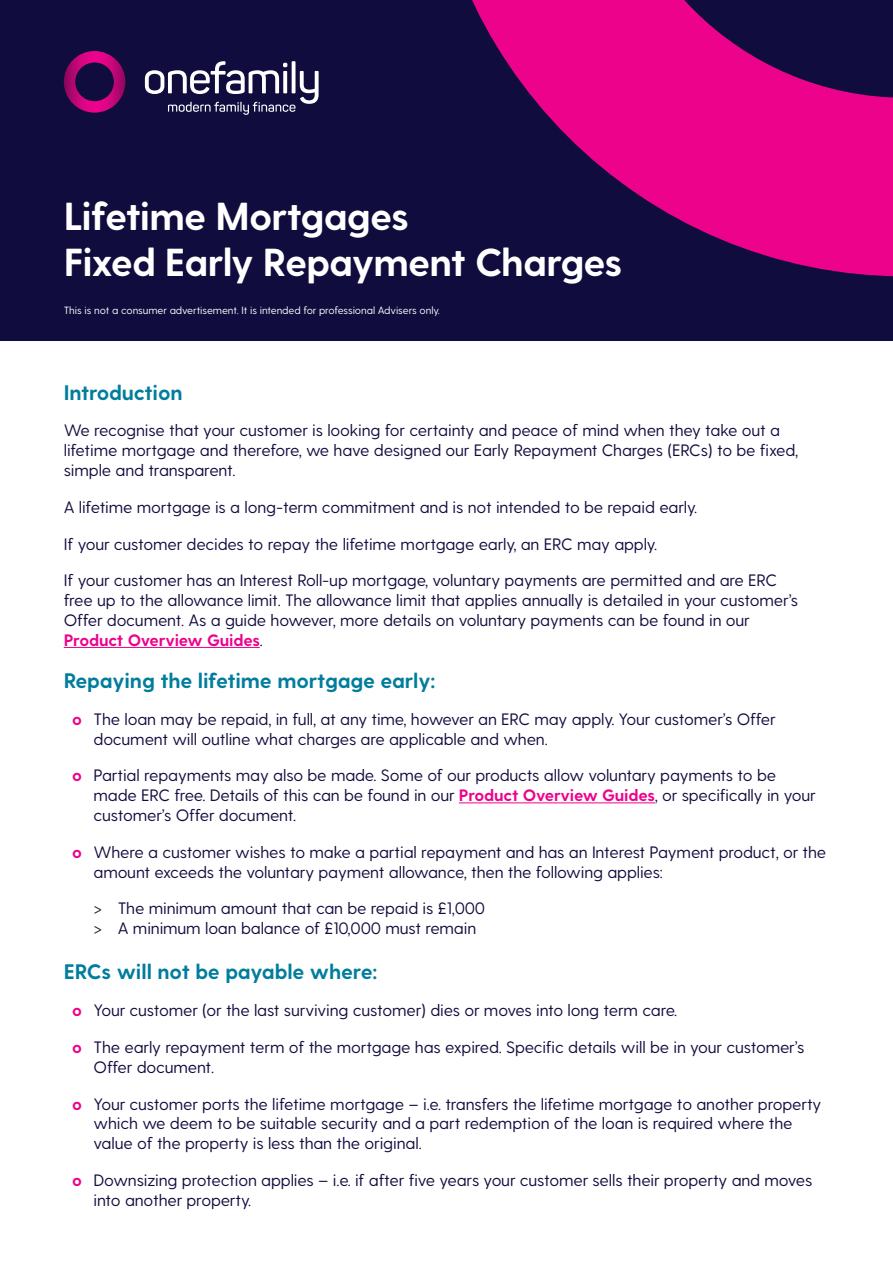
<style>
.page{position:relative;width:893px;height:1263px;background:#fff}
.page>*{position:absolute;margin:0;border:0;box-sizing:border-box;transform-origin:0 0}
.t1{font:700 39px/46.8px "Greycliff CF";letter-spacing:-.03em;color:#fff}
.Sub_header{font:700 21px "Greycliff CF";letter-spacing:-.01em;color:#007d9d}
.Body_copy{font:700 21px "Greycliff CF";letter-spacing:-.01em;color:#007d9d}
.Body_copy-2{font:16.5px/19.8px "Greycliff CF";letter-spacing:-.01em;color:#100c3e}
.Header_small_Print_W{font:10.5px "Greycliff CF";letter-spacing:-.01em;color:#fff}
.s1{color:#100c3e}
.s2{font-weight:700;color:#ed028c}
.s3{color:#231f20}
</style>
<div class="page">
<div style="left:0;top:0;width:893px;height:340px;background:#100c3e"></div>
<svg style="left:472px;top:0;width:421px;height:276px;fill:#ed028c"></svg>
<svg style="left:64px;top:51px;width:61px;height:62px"></svg>
<svg style="left:145px;top:61px;width:174px;height:54px"></svg>
<hr style="left:64px;top:647px;width:196px;height:1px;background:#ed028c">
<hr style="left:459px;top:802px;width:196px;height:1px;background:#ed028c">
<p class="t1" style="left:64px;top:194px;width:560px">Lifetime Mortgages<br>Fixed Early Repayment Charges</p>
<p class="Header_small_Print_W" style="left:64px;top:304px;width:379px">This is not a consumer advertisement. It is intended for professional Advisers only.<span class="s1">.</span></p>
<p class="Sub_header" style="left:64px;top:380px;width:120px">Introduction</p>
<p class="Body_copy-2" style="left:64px;top:421px;width:736px">We recognise that your customer is looking for certainty and peace of mind when they take out a lifetime mortgage and therefore, we have designed our Early Repayment Charges (ERCs) to be fixed, simple and transparent.</p>
<p class="Body_copy-2" style="left:64px;top:497px;width:635px">A lifetime mortgage is a long-term commitment and is not intended to be repaid early.</p>
<p class="Body_copy-2" style="left:64px;top:534px;width:595px">If your customer decides to repay the lifetime mortgage early, an ERC may apply.</p>
<p class="Body_copy-2" style="left:64px;top:571px;width:736px">If your customer has an Interest Roll-up mortgage, voluntary payments are permitted and are ERC free up to the allowance limit. The allowance limit that applies annually is detailed in your customer’s Offer document. As a guide however, more details on voluntary payments can be found in our <span class="s2">Product Overview Guides</span>.</p>
<p class="Sub_header" style="left:64px;top:668px;width:373px">Repaying the lifetime mortgage early:</p>
<p class="Body_copy-2" style="left:94px;top:709px;width:684px;text-indent:-21px"><span class="s2">о</span> The loan may be repaid, in full, at any time, however an ERC may apply. Your customer’s Offer document will outline what charges are applicable and when.</p>
<p class="Body_copy-2" style="left:94px;top:766px;width:724px;text-indent:-21px"><span class="s2">о</span> Partial repayments may also be made. Some of our products allow voluntary payments to be made ERC free. Details of this can be found in our <span class="s2">Product Overview Guides</span>, or specifically in your customer’s Offer document.</p>
<p class="Body_copy-2" style="left:94px;top:842px;width:734px;text-indent:-21px"><span class="s2">о</span> Where a customer wishes to make a partial repayment and has an Interest Payment product, or the amount exceeds the voluntary payment allowance, then the following applies:</p>
<p class="Body_copy-2" style="left:94px;top:899px;width:393px"><span class="s3">&gt;</span> The minimum amount that can be repaid is £1,000</p>
<p class="Body_copy-2" style="left:94px;top:919px;width:384px"><span class="s3">&gt;</span> A minimum loan balance of £10,000 must remain</p>
<p class="Body_copy" style="left:64px;top:959px;width:315px">ERCs will not be payable where:</p>
<p class="Body_copy-2" style="left:72px;top:1001px;width:607px"><span class="s2">о</span> Your customer (or the last surviving customer) dies or moves into long term care.</p>
<p class="Body_copy-2" style="left:94px;top:1037px;width:712px;text-indent:-21px"><span class="s2">о</span> The early repayment term of the mortgage has expired. Specific details will be in your customer’s<br>Offer document.</p>
<p class="Body_copy-2" style="left:94px;top:1094px;width:729px;text-indent:-21px"><span class="s2">о</span> Your customer ports the lifetime mortgage – i.e. transfers the lifetime mortgage to another property which we deem to be suitable security and a part redemption of the loan is required where the value of the property is less than the original.</p>
<p class="Body_copy-2" style="left:94px;top:1170px;width:720px;text-indent:-21px"><span class="s2">о</span> Downsizing protection applies – i.e. if after five years your customer sells their property and moves into another property.</p>
</div>
